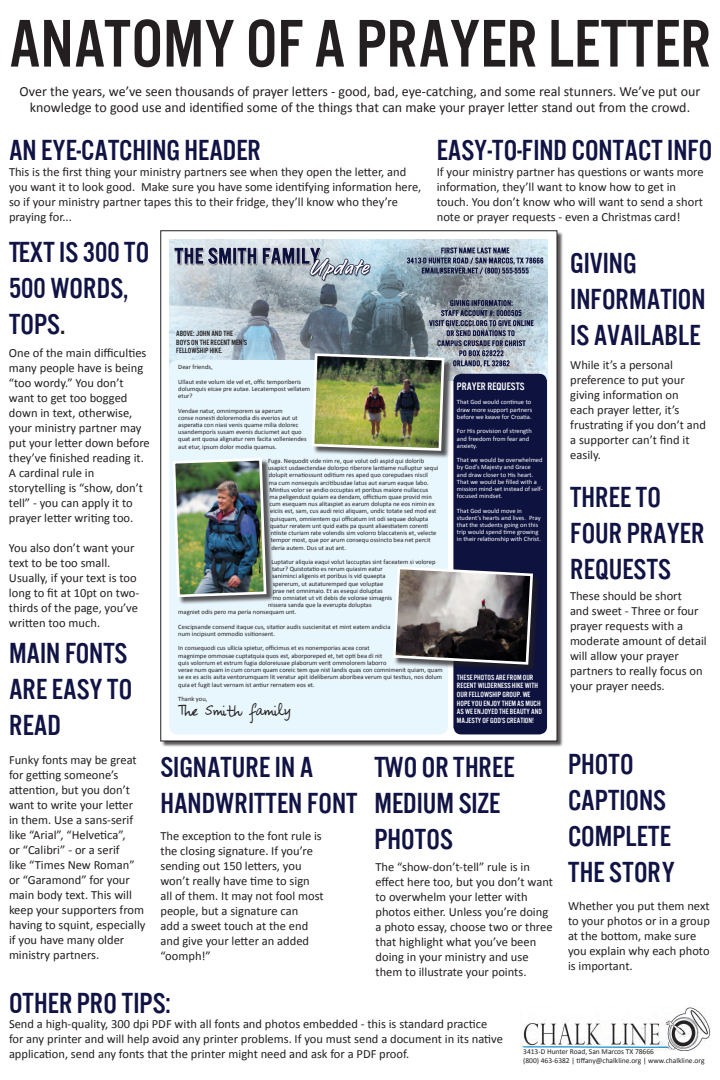
<style>
.page{position:relative;width:720px;height:1080px;background:#fff}
.page>*{position:absolute;margin:0;border:0;box-sizing:border-box;transform-origin:0 0}
.t1{font:70px "U.S.101";color:#231f20}
.t2{font:30px/36px "U.S.101";color:#101344}
.t3{font:14px/16.8px "Calibri";color:#231f20;text-align:center}
.t4{font:12.5px/15px "Calibri";color:#231f20}
.t5{font:11.15px "U.S.101";color:#fff}
.t6{font:7.85px/8.5px "U.S.101";color:#fff}
.t7{font:7.85px/8.5px "U.S.101";color:#231f20}
.t8{font:7.5px "Calibri";color:#231f20}
.t9{font:6.55px/7.2px "Calibri";color:#231f20}
.t10{font:6.55px/7.2px "Calibri";color:#fff}
.t11{font:6.55px "Pea Shirley";color:#231f20}
.s1{color:#231f20}
</style>
<div class="page">
<div style="left:161px;top:231px;width:403px;height:516px;background:#231f20;opacity:.75"></div>
<div style="left:161px;top:231px;width:396px;height:510px;background:#fff"></div>
<img style="left:169px;top:239px;width:378px;height:142px">
<div style="left:169px;top:360px;width:279px;height:374px;background:#e8f6fd;border-radius:8px"></div>
<div style="left:453px;top:374px;width:94px;height:360px;background:#0d123f;border-radius:8px"></div>
<div style="left:313px;top:355px;width:139px;height:104px;background:#231f20;opacity:.75"></div>
<img style="left:310px;top:352px;width:136px;height:100px">
<div style="left:174px;top:459px;width:101px;height:146px;background:#231f20;opacity:.75"></div>
<img style="left:173px;top:458px;width:95px;height:141px">
<div style="left:394px;top:568px;width:147px;height:105px;background:#231f20;opacity:.75"></div>
<svg style="left:393px;top:565px;width:141px;height:101px;background:#767375"></svg>
<img style="left:521px;top:1007px;width:190px;height:43px">
<p class="t1" style="left:9px;top:6px;width:703px">ANATOMY OF A PRAYER LETTER</p>
<p class="t3" style="left:20px;top:82px;width:682px">Over the years, we’ve seen thousands of prayer letters - good, bad, eye-catching, and some real stunners. We’ve put our knowledge to good use and identified some of the things that can make your prayer letter stand out from the crowd.</p>
<p class="t2" style="left:9px;top:133px;width:253px">AN EYE-CATCHING HEADER</p>
<p class="t2" style="left:437px;top:133px;width:277px">EASY-TO-FIND CONTACT INFO</p>
<p class="t4" style="left:9px;top:164px;width:414px">This is the first thing your ministry partners see when they open the letter, and you want it to look good. Make sure you have some identifying information here, so if your ministry partner tapes this to their fridge, they’ll know who they’re praying for...</p>
<p class="t4" style="left:437px;top:164px;width:268px">If your ministry partner has questions or wants more information, they’ll want to know how to get in touch. You don’t know who will want to send a short note or prayer requests - even a Christmas card!</p>
<p class="t2" style="left:9px;top:235px;width:142px">TEXT IS 300 TO<br>500 WORDS,<br>TOPS<span class="s1">.</span></p>
<p class="t4" style="left:9px;top:345px;width:142px">One of the main difficulties many people have is being “too wordy.” You don’t want to get too bogged down in text, otherwise, your ministry partner may put your letter down before they’ve finished reading it.</p>
<p class="t4" style="left:9px;top:465px;width:136px">A cardinal rule in storytelling is “show, don’t tell” - you can apply it to prayer letter writing too.</p>
<p class="t4" style="left:9px;top:540px;width:132px">You also don’t want your text to be too small.<br>Usually, if your text is too long to fit at 10pt on two&shy;thirds of the page, you’ve written too much.</p>
<p class="t2" style="left:9px;top:636px;width:125px">MAIN FONTS<br>ARE EASY TO<br>READ</p>
<p class="t4" style="left:9px;top:752px;width:138px">Funky fonts may be great for getting someone’s attention, but you don’t want to write your letter in them. Use a sans-serif like “Arial”, “Helvetica”,<br>or “Calibri” - or a serif<br>like “Times New Roman” or “Garamond” for your main body text. This will keep your supporters from having to squint, especially if you have many older ministry partners.</p>
<p class="t7" style="left:176px;top:330px;width:73px">ABOVE: JOHN AND THE<br>BOYS ON THE RECENT MEN’S<br>FELLOWSHIP HIKE.</p>
<p class="t9" style="left:178px;top:363px;width:36px">Dear friends,</p>
<p class="t9" style="left:178px;top:378px;width:133px">Ullaut este volum ide vel et, offic temporiberis dolumquis eicae pre autae. Lecatempost vellatem etur?</p>
<p class="t9" style="left:178px;top:406px;width:130px">Vendae natur, omnimporem sa aperum<br>conse nonesti doloremodia dis everios aut ut asperatia con niasi venis quame milia dolorec usandemporis susam evenis duciumet aut quo quat ant quosa alignatur rem facita volleniendes aut etur, ipsum dolor modia quamus.</p>
<p class="t9" style="left:268px;top:457px;width:158px">Fuga. Nequodit vide nim re, que volut odi aspid qui dolorib</p>
<p class="t9" style="left:268px;top:464px;width:172px">usapict usdaectendae dolorpo riberore lantiame nulluptur sequi</p>
<p class="t9" style="left:269px;top:471px;width:161px">dolupit ernatiossunt oditium res aped quo corepudaes niscil</p>
<p class="t9" style="left:269px;top:479px;width:162px">ma cum nonsequis arcitibusdae latus aut earum eaque labo.</p>
<p class="t9" style="left:269px;top:486px;width:161px">Mintius volor se andio occuptas et poribus maiore nullaccus</p>
<p class="t9" style="left:269px;top:493px;width:164px">ma peligendust quiam ea dendam, offictium quae provid min</p>
<p class="t9" style="left:269px;top:500px;width:167px">cum esequam nus alitaspiet as earum dolupta ne eos nimin ex</p>
<p class="t9" style="left:270px;top:507px;width:168px">eiciis est, sam, cus audi reici aliquam, undic totate sed mod est</p>
<p class="t9" style="left:270px;top:515px;width:160px">quisquam, omnientem qui officatum int odi sequae dolupta</p>
<p class="t9" style="left:270px;top:522px;width:160px">quatur reratem unt quid eatis pa quunt aliaestiatem corenti</p>
<p class="t9" style="left:271px;top:529px;width:167px">ntiiste cturiam rate volendis sim volorro blaccatenis et, velecte</p>
<p class="t9" style="left:271px;top:536px;width:161px">tempor most, que por arum consequ ossincto bea net percit</p>
<p class="t9" style="left:271px;top:543px;width:76px">deria autem. Dus ut aut ant.</p>
<p class="t9" style="left:271px;top:558px;width:166px">Luptatur aliquia eaqui volut laccuptas sint faceatem si volorep</p>
<p class="t9" style="left:272px;top:565px;width:112px">tatur? Quistotatio es rerum quiasim eatur</p>
<p class="t9" style="left:272px;top:572px;width:115px">saniminci aligenis et poribus is vid quaepta</p>
<p class="t9" style="left:273px;top:580px;width:112px">spererum, ut autaturemped que voluptae</p>
<p class="t9" style="left:273px;top:587px;width:111px">prae net omnimaio. Et as esequi doluptas</p>
<p class="t9" style="left:273px;top:594px;width:121px">mo omniatet ut vit debis de volorae simagnis</p>
<p class="t9" style="left:268px;top:601px;width:105px">nissera sanda que la everupta doluptas</p>
<p class="t9" style="left:178px;top:608px;width:120px">magniet odis pero ma peria nonsequam unt.</p>
<p class="t9" style="left:178px;top:623px;width:214px">Cescipsande consend itaque cus, sitatior audis suscienitat et mint eatem andicia num incipsunt ommodio ssitionsent.</p>
<p class="t9" style="left:178px;top:644px;width:266px">In consequodi cus ullicia spietur, officimus et es nonemporias acea corat<br>magnimpe ommosae cuptatquia quos est, aborporeped et, tet opti bea di nit<br>quis volorrum et estrum fugia doloreiusae plaborum verit ommolorem laborro<br>verae num quam in cum corum quam coreic tem que nist landis quas con comnimenit quiam, quam se ex es aciis asita ventorumquam lit veratur apit ideliberum aboribea verum qui testius, nos dolum quia et fugit laut vernam ist antiur rernatem eos et.</p>
<p class="t9" style="left:178px;top:695px;width:31px">Thank you,</p>
<p class="t11" style="left:178px;top:709px;width:114px">The Smith family</p>
<p class="t5" style="left:457px;top:380px;width:69px">PRAYER REQUESTS</p>
<p class="t10" style="left:457px;top:398px;width:77px">That God would continue to draw more support partners before we keave for Croatia.</p>
<p class="t10" style="left:457px;top:427px;width:76px">For His provision of strength and freedom from fear and anxiety.</p>
<p class="t10" style="left:457px;top:456px;width:87px">That we would be overwhelmed by God’s Majesty and Grace<br>and draw closer to His heart.<br>That we would be filled with a mission mind-set instead of self&shy;focused mindset.</p>
<p class="t10" style="left:457px;top:507px;width:86px">That God would move in student’s hearts and lives. Pray that the students going on this trip would spend time growing in their relationship with Christ.</p>
<p class="t6" style="left:457px;top:673px;width:87px">THESE PHOTOS ARE FROM OUR<br>RECENT WILDERNESS HIKE WITH<br>OUR FELLOWSHIP GROUP. WE<br>HOPE YOU ENJOY THEM AS MUCH<br>AS WE ENJOYED THE BEAUTY AND<br>MAJESTY OF GOD’S CREATION!</p>
<p class="t2" style="left:160px;top:750px;width:198px">SIGNATURE IN A<br>HANDWRITTEN FONT</p>
<p class="t4" style="left:160px;top:828px;width:165px">The exception to the font rule is the closing signature. If you’re sending out 150 letters, you won’t really have time to sign all of them. It may not fool most people, but a signature can<br>add a sweet touch at the end and give your letter an added “oomph!”</p>
<p class="t2" style="left:374px;top:750px;width:142px">TWO OR THREE<br>MEDIUM SIZE<br>PHOTOS</p>
<p class="t4" style="left:376px;top:859px;width:179px">The “show-don’t-tell” rule is in effect here too, but you don’t want to overwhelm your letter with photos either. Unless you’re doing a photo essay, choose two or three that highlight what you’ve been doing in your ministry and use them to illustrate your points.</p>
<p class="t2" style="left:570px;top:246px;width:137px">GIVING<br>INFORMATION<br>IS AVAILABLE</p>
<p class="t4" style="left:570px;top:357px;width:137px">While it’s a personal preference to put your giving information on<br>each prayer letter, it’s frustrating if you don’t and a supporter can’t find it easily.</p>
<p class="t2" style="left:570px;top:480px;width:136px">THREE TO<br>FOUR PRAYER<br>REQUESTS</p>
<p class="t4" style="left:570px;top:588px;width:138px">These should be short<br>and sweet - Three or four prayer requests with a moderate amount of detail will allow your prayer partners to really focus on your prayer needs.</p>
<p class="t2" style="left:568px;top:747px;width:108px">PHOTO<br>CAPTIONS<br>COMPLETE<br>THE STORY</p>
<p class="t4" style="left:568px;top:897px;width:144px">Whether you put them next to your photos or in a group at the bottom, make sure you explain why each photo is important.</p>
<p class="t2" style="left:9px;top:985px;width:163px">OTHER PRO TIPS:</p>
<p class="t4" style="left:9px;top:1015px;width:496px">Send a high-quality, 300 dpi PDF with all fonts and photos embedded - this is standard practice for any printer and will help avoid any printer problems. If you must send a document in its native application, send any fonts that the printer might need and ask for a PDF proof.</p>
<p class="t8" style="left:523px;top:1047px;width:132px">3413-D Hunter Road, San Marcos TX 78666</p>
<p class="t8" style="left:523px;top:1056px;width:183px">(800) 463-6382 | tiffany@chalkline.org | www.chalkline.org</p>
</div>
